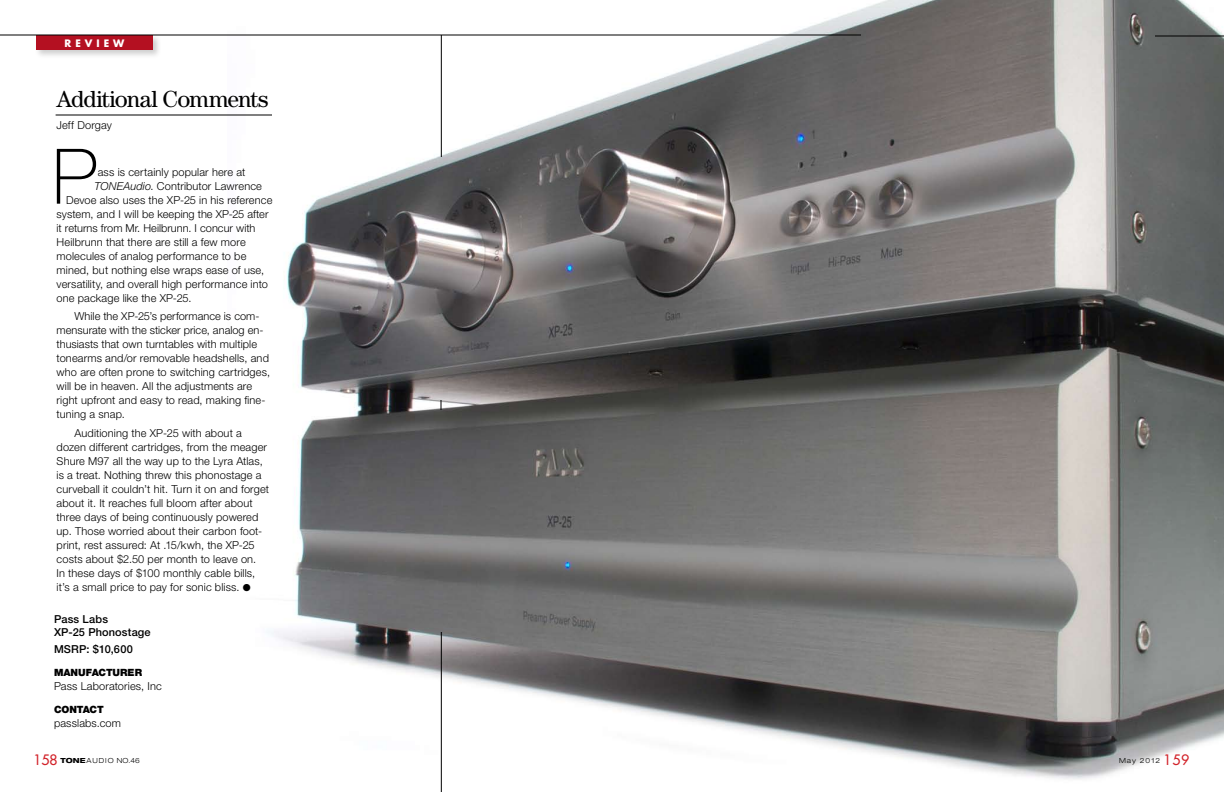
<style>
.page{position:relative;width:1224px;height:792px;background:#fff}
.page>*{position:absolute;margin:0;border:0;box-sizing:border-box;transform-origin:0 0}
.t1{font:100 76.7px "Helvetica Neue LT Std";color:#000}
.t2{font:23.4px "Century Std";letter-spacing:-.035em;color:#000}
.t3{font:300 11px/14px "Helvetica Neue LT Std";letter-spacing:.01em;color:#000}
.t4{font:500 11px/13px "Helvetica Neue LT Std";letter-spacing:.015em;color:#000}
.t5{font:900 10px "Helvetica Neue LT Std";color:#000}
.t6{font:700 10px "Futura Std";letter-spacing:.4em;color:#fff}
.t7{font:300 expanded 7px "Helvetica Neue LT Std";letter-spacing:.14em;color:#000}
.s1{font-style:italic}
.s2{font-family:"Futura Std";font-weight:500;font-stretch:normal;font-size:14px;color:#d2232a}
.s3{font-weight:800}
</style>
<div class="page">
<img style="left:228px;top:0;width:996px;height:792px">
<div style="left:34px;top:33px;width:128px;height:26px;background:#000;opacity:.2"></div>
<div style="left:36px;top:35px;width:117px;height:15px;background:#b41021"></div>
<hr style="left:0;top:35px;width:861px;height:1px;background:#000">
<hr style="left:441px;top:35px;width:1px;height:122px;background:#000">
<hr style="left:441px;top:632px;width:1px;height:160px;background:#000">
<hr style="left:56px;top:115px;width:216px;height:1px;background:#000">
<hr style="left:1155px;top:36px;width:69px;height:1px;background:#000">
<p class="t6" style="left:65px;top:36px;width:61px">REVIEW</p>
<h2 class="t2" style="left:57px;top:85px;width:214px">Additional Comments</h2>
<p class="t3" style="left:57px;top:118px;width:57px">Jeff Dorgay</p>
<p class="t3" style="left:98px;top:165px;width:149px">ass is certainly popular here at</p>
<p class="t3" style="left:95px;top:179px;width:169px"><span class="s1">TONEAudio</span>. Contributor Lawrence</p>
<p class="t3" style="left:66px;top:193px;width:208px">Devoe also uses the XP-25 in his reference</p>
<p class="t3" style="left:57px;top:207px;width:213px">system, and I will be keeping the XP-25 after</p>
<p class="t3" style="left:57px;top:221px;width:200px">it returns from Mr. Heilbrunn. I concur with</p>
<p class="t3" style="left:57px;top:235px;width:191px">Heilbrunn that there are still a few more</p>
<p class="t3" style="left:57px;top:249px;width:191px">molecules of analog performance to be</p>
<p class="t3" style="left:57px;top:263px;width:209px">mined, but nothing else wraps ease of use,</p>
<p class="t3" style="left:57px;top:277px;width:213px">versatility, and overall high performance into</p>
<p class="t3" style="left:57px;top:291px;width:137px">one package like the XP-25.</p>
<p class="t3" style="left:57px;top:309px;width:215px;text-indent:18px">While the XP-25’s performance is com&shy;mensurate with the sticker price, analog en&shy;thusiasts that own turntables with multiple tonearms and/or removable headshells, and who are often prone to switching cartridges, will be in heaven. All the adjustments are right upfront and easy to read, making fine&shy;tuning a snap.</p>
<p class="t3" style="left:57px;top:426px;width:214px;text-indent:18px">Auditioning the XP-25 with about a dozen different cartridges, from the meager Shure M97 all the way up to the Lyra Atlas, is a treat. Nothing threw this phonostage a curveball it couldn’t hit. Turn it on and forget about it. It reaches full bloom after about three days of being continuously powered up. Those worried about their carbon foot&shy;print, rest assured: At .15/kwh, the XP-25 costs about $2.50 per month to leave on.<br>In these days of $100 monthly cable bills, it’s a small price to pay for sonic bliss. ●</p>
<p class="t4" style="left:54px;top:612px;width:98px">Pass Labs<br>XP-25 Phonostage</p>
<p class="t4" style="left:54px;top:643px;width:80px">MSRP: $10,600</p>
<p class="t5" style="left:54px;top:667px;width:90px">MANUFACTURER</p>
<p class="t3" style="left:54px;top:679px;width:109px">Pass Laboratories, Inc</p>
<p class="t5" style="left:54px;top:703px;width:49px">CONTACT</p>
<p class="t3" style="left:54px;top:716px;width:69px">passlabs.com</p>
<h1 class="t1" style="left:52px;top:133px;width:47px">P</h1>
<p class="t7" style="left:33px;top:756px;width:108px"><span class="s2">158</span> <span class="s3">TONE</span> A U D I O NO.46</p>
<p class="t7" style="left:1119px;top:756px;width:72px">May 2012 <span class="s2">159</span></p>
</div>
